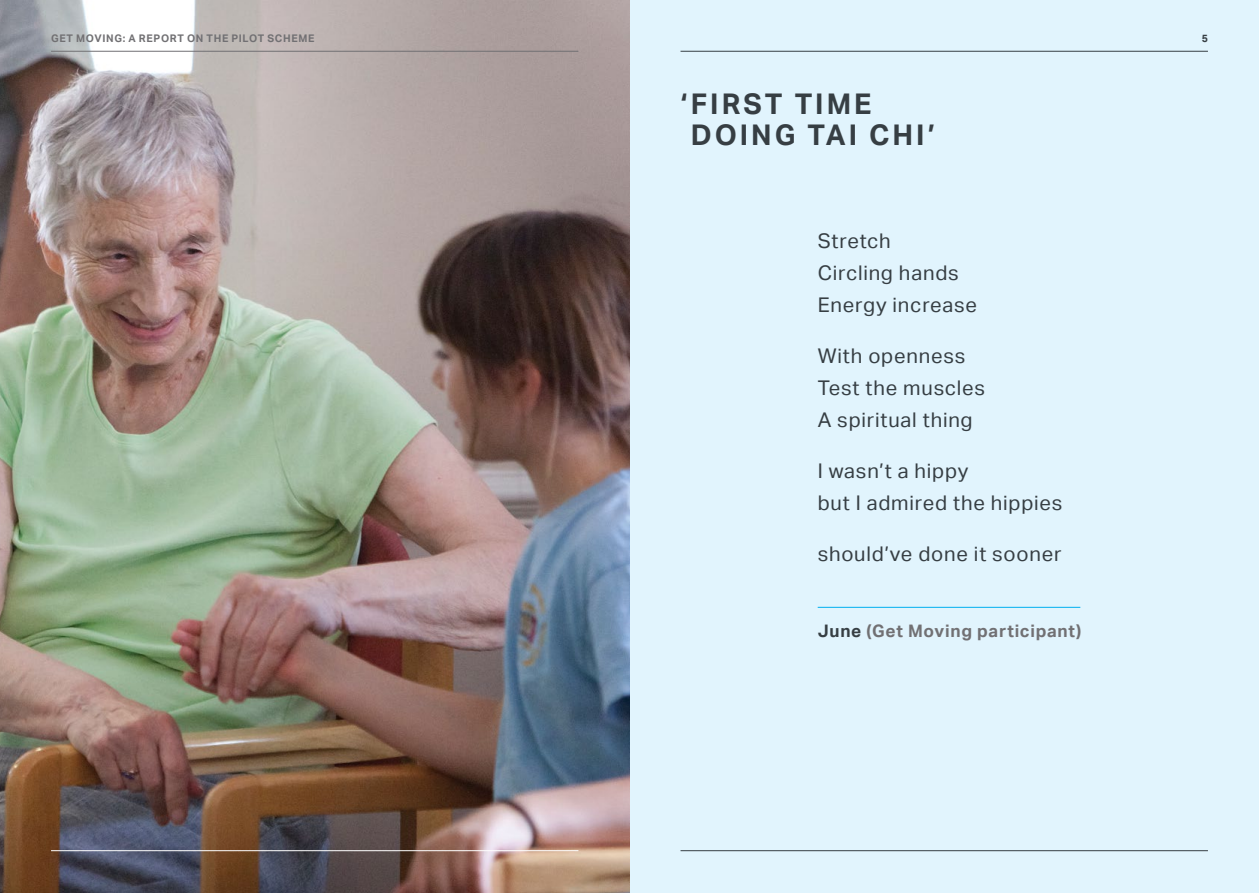
<style>
.page{position:relative;width:1259px;height:893px;background:#fff}
.page>*{position:absolute;margin:0;border:0;box-sizing:border-box;transform-origin:0 0}
.t1{font:700 28.5px/31.5px "Aktiv Grotesk";letter-spacing:.105em;color:#363e43}
.t2{font:20.25px/31.8px "Aktiv Grotesk";letter-spacing:.04em;color:#363e43}
.t3{font:700 17.25px "Aktiv Grotesk";letter-spacing:.04em;color:#717073}
.t4{font:700 10.5px "Aktiv Grotesk";letter-spacing:.065em;color:#717073}
.t5{font:700 10.5px "Aktiv Grotesk";color:#363e43}
.s1{color:#363e43}
</style>
<div class="page">
<div style="left:629px;top:0;width:630px;height:893px;background:#e1f4fd"></div>
<hr style="left:817px;top:607px;width:263px;height:1px;background:#00aeef">
<hr style="left:680px;top:850px;width:528px;height:1px;background:#363e43">
<hr style="left:680px;top:51px;width:528px;height:1px;background:#363e43">
<img style="left:0;top:0;width:629px;height:893px">
<hr style="left:51px;top:51px;width:527px;height:1px;background:#717073">
<hr style="left:51px;top:850px;width:527px;height:1px;background:#fff">
<p class="t4" style="left:51px;top:32px;width:265px">GET MOVING: A REPORT ON THE PILOT SCHEME</p>
<p class="t5" style="left:1201px;top:32px;width:8px">5</p>
<h1 class="t1" style="left:691px;top:88px;width:246px;text-indent:-10px">‘FIRST TIME<br>DOING TAI CHI’</h1>
<p class="t2" style="left:817px;top:225px;width:161px">Stretch<br>Circling hands<br>Energy increase</p>
<p class="t2" style="left:817px;top:340px;width:169px">With openness<br>Test the muscles<br>A spiritual thing</p>
<p class="t2" style="left:817px;top:455px;width:246px">I wasn’t a hippy<br>but I admired the hippies</p>
<p class="t2" style="left:817px;top:538px;width:245px">should’ve done it sooner</p>
<p class="t3" style="left:817px;top:621px;width:265px"><span class="s1">June</span> (Get Moving participant)</p>
</div>
